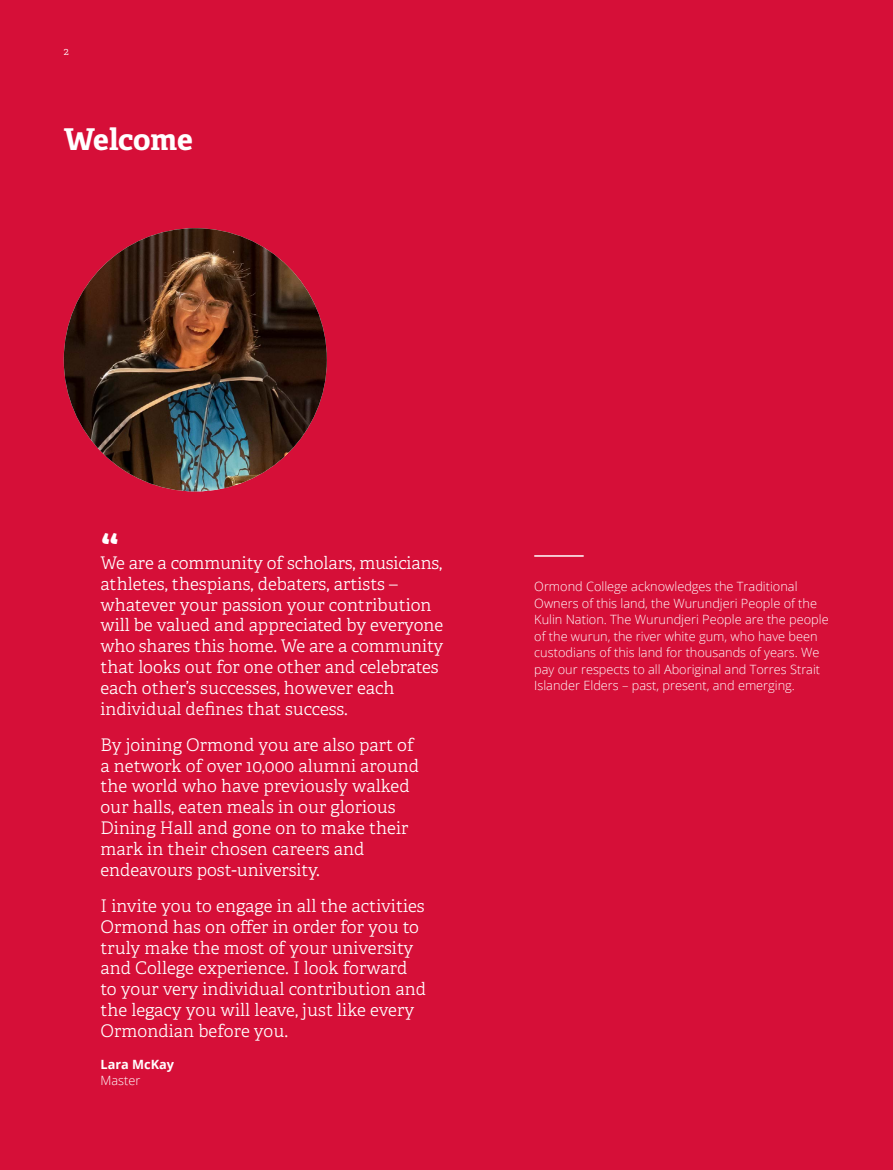
<style>
.page{position:relative;width:893px;height:1170px;background:#fff}
.page>*{position:absolute;margin:0;border:0;box-sizing:border-box;transform-origin:0 0}
.t1{font:700 46.5px "Adelle";color:#fff}
.t2{font:700 30px "Adelle PE";letter-spacing:-.005em;color:#fff}
.t3{font:17.4px/20.9px "Adelle PE Lt";color:#fff}
.t4{font:300 12.75px/16.5px "Open Sans";color:#fff}
.t5{font:700 12.75px "Open Sans";color:#fff}
.t6{font:10.5px "Adelle PE Lt";color:#fff}
</style>
<div class="page">
<div style="left:0;top:0;width:893px;height:1169px;background:#d60f38"></div>
<img style="left:64px;top:228px;width:263px;height:263px;border-radius:132px">
<hr style="left:534px;top:555px;width:50px;height:1px;background:#fff">
<p class="t6" style="left:64px;top:44px;width:6px">2</p>
<h2 class="t2" style="left:64px;top:118px;width:130px">Welcome</h2>
<h1 class="t1" style="left:100px;top:522px;width:20px">“</h1>
<p class="t3" style="left:100px;top:551px;width:344px">We are a community of scholars, musicians, athletes, thespians, debaters, artists – whatever your passion your contribution will be valued and appreciated by everyone who shares this home. We are a community that looks out for one other and celebrates each other’s successes, however each individual defines that success.</p>
<p class="t3" style="left:100px;top:733px;width:320px">By joining Ormond you are also part of a network of over 10,000 alumni around the world who have previously walked our halls, eaten meals in our glorious Dining Hall and gone on to make their mark in their chosen careers and endeavours post-university.</p>
<p class="t3" style="left:100px;top:894px;width:327px">I invite you to engage in all the activities Ormond has on offer in order for you to truly make the most of your university and College experience. I look forward to your very individual contribution and the legacy you will leave, just like every Ormondian before you.</p>
<p class="t5" style="left:100px;top:1054px;width:75px">Lara McKay</p>
<p class="t4" style="left:100px;top:1071px;width:41px">Master</p>
<p class="t4" style="left:534px;top:578px;width:296px">Ormond College acknowledges the Traditional Owners of this land, the Wurundjeri People of the Kulin Nation. The Wurundjeri People are the people of the wurun, the river white gum, who have been custodians of this land for thousands of years. We pay our respects to all Aboriginal and Torres Strait Islander Elders – past, present, and emerging.</p>
</div>
